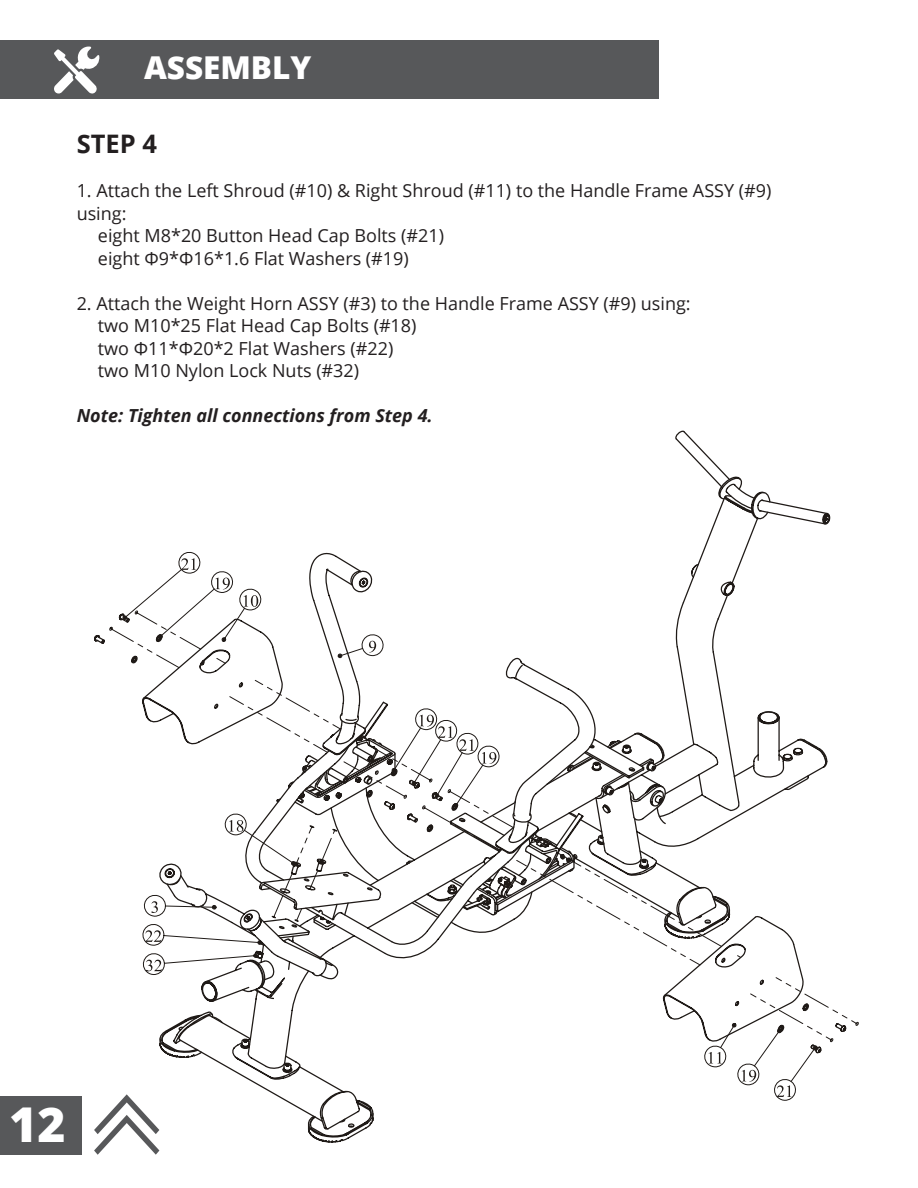
<style>
.page{position:relative;width:918px;height:1188px;background:#fff}
.page>*{position:absolute;margin:0;border:0;box-sizing:border-box;transform-origin:0 0}
.t1{font:800 48px "Open Sans";color:#fff}
.t2{font:800 31.5px "Open Sans";color:#fff}
.t3{font:700 25.5px "Open Sans";color:#231f20}
.t4{font:18px/22.5px "Open Sans";color:#231f20}
.t5{font:italic 700 18px "Open Sans";color:#231f20}
</style>
<div class="page">
<div style="left:0;top:1096px;width:81px;height:59px;background:#57585a"></div>
<div style="left:0;top:40px;width:658px;height:59px;background:#57585a"></div>
<svg style="left:94px;top:1101px;width:65px;height:54px"></svg>
<svg style="left:54px;top:47px;width:46px;height:47px"></svg>
<svg style="left:131px;top:495px;width:698px;height:641px"></svg>
<svg style="left:109px;top:610px;width:750px;height:491px"></svg>
<svg style="left:257px;top:940px;width:559px;height:143px"></svg>
<svg style="left:138px;top:706px;width:437px;height:269px"></svg>
<svg style="left:700px;top:1023px;width:91px;height:74px"></svg>
<svg style="left:122px;top:550px;width:143px;height:92px"></svg>
<svg style="left:337px;top:632px;width:50px;height:26px"></svg>
<p class="t2" style="left:144px;top:44px;width:169px">ASSEMBLY</p>
<p class="t3" style="left:77px;top:125px;width:82px">STEP 4</p>
<p class="t4" style="left:77px;top:179px;width:696px">1. Attach the Left Shroud (#10) &amp; Right Shroud (#11) to the Handle Frame ASSY (#9) using:</p>
<p class="t4" style="left:98px;top:224px;width:348px">eight M8*20 Button Head Cap Bolts (#21)</p>
<p class="t4" style="left:98px;top:247px;width:312px">eight Φ9*Φ16*1.6 Flat Washers (#19)</p>
<p class="t4" style="left:77px;top:292px;width:616px">2. Attach the Weight Horn ASSY (#3) to the Handle Frame ASSY (#9) using:</p>
<p class="t4" style="left:98px;top:314px;width:320px">two M10*25 Flat Head Cap Bolts (#18)</p>
<p class="t4" style="left:98px;top:337px;width:297px">two Φ11*Φ20*2 Flat Washers (#22)</p>
<p class="t4" style="left:98px;top:359px;width:263px">two M10 Nylon Lock Nuts (#32)</p>
<p class="t5" style="left:77px;top:403px;width:358px">Note: Tighten all connections from Step 4.</p>
<h1 class="t1" style="left:9px;top:1088px;width:58px">12</h1>
</div>
